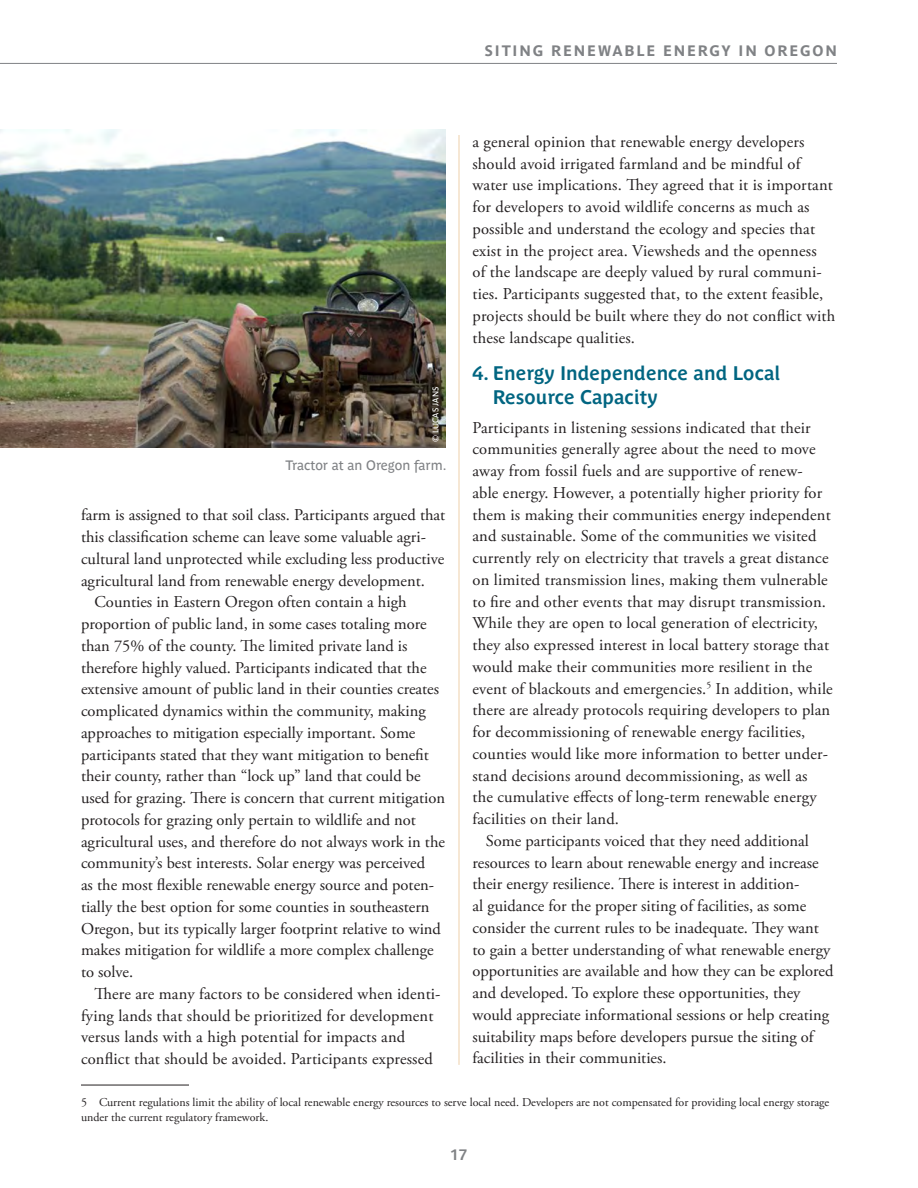
<style>
.page{position:relative;width:918px;height:1188px;background:#fff}
.page>*{position:absolute;margin:0;border:0;box-sizing:border-box;transform-origin:0 0}
.Subhead_3{font:700 19.5px/24px "Parisine Plus Std Gris";color:#016581}
.Body_Text{font:16.5px/21.8px "Adobe Garamond Pro";color:#231f20}
.Body_Text_no_indent{font:16.5px/21.8px "Adobe Garamond Pro";letter-spacing:.01em;color:#231f20}
.t1{font:700 15px "Parisine Std";letter-spacing:.12em;color:#808285}
.t2{font:700 15px "Parisine Std Gris";color:#808285}
.photo_caption{font:13.5px "Parisine Plus Std";color:#808285}
.Footnote{font:12px/15px "Adobe Garamond Pro";color:#231f20}
.photo_credit{font:8.25px "Parisine Std";color:#fff}
</style>
<div class="page">
<hr style="left:0;top:63px;width:837px;height:1px;background:#808285">
<hr style="left:81px;top:1085px;width:108px;height:1px;background:#231f20">
<img style="left:0;top:130px;width:446px;height:318px">
<hr style="left:459px;top:135px;width:1px;height:930px;background:#efd0ab">
<p class="t1" style="left:485px;top:42px;width:354px">SITING RENEWABLE ENERGY IN OREGON</p>
<p class="Body_Text" style="left:472px;top:131px;width:364px">a general opinion that renewable energy developers should avoid irrigated farmland and be mindful of water use implications. They agreed that it is important for developers to avoid wildlife concerns as much as possible and understand the ecology and species that exist in the project area. Viewsheds and the openness<br>of the landscape are deeply valued by rural communi&shy;ties. Participants suggested that, to the extent feasible, projects should be built where they do not conflict with these landscape qualities.</p>
<p class="Subhead_3" style="left:493px;top:361px;width:289px;text-indent:-20px">4. Energy Independence and Local<br>Resource Capacity</p>
<p class="Body_Text_no_indent" style="left:472px;top:417px;width:362px">Participants in listening sessions indicated that their communities generally agree about the need to move away from fossil fuels and are supportive of renew&shy;able energy. However, a potentially higher priority for them is making their communities energy independent and sustainable. Some of the communities we visited currently rely on electricity that travels a great distance on limited transmission lines, making them vulnerable to fire and other events that may disrupt transmission.<br>While they are open to local generation of electricity, they also expressed interest in local battery storage that would make their communities more resilient in the event of blackouts and emergencies.<sup>5</sup> In addition, while there are already protocols requiring developers to plan for decommissioning of renewable energy facilities, counties would like more information to better under&shy;stand decisions around decommissioning, as well as<br>the cumulative effects of long-term renewable energy facilities on their land.</p>
<p class="Body_Text" style="left:473px;top:830px;width:363px;text-indent:13px">Some participants voiced that they need additional resources to learn about renewable energy and increase their energy resilience. There is interest in addition-<br>al guidance for the proper siting of facilities, as some consider the current rules to be inadequate. They want to gain a better understanding of what renewable energy opportunities are available and how they can be explored and developed. To explore these opportunities, they would appreciate informational sessions or help creating suitability maps before developers pursue the siting of facilities in their communities.</p>
<p class="photo_credit" style="left:431px;top:442px;width:57px;rotate:-90deg">© LUCAS JANS</p>
<p class="photo_caption" style="left:286px;top:457px;width:163px">Tractor at an Oregon farm.</p>
<p class="Body_Text_no_indent" style="left:81px;top:505px;width:366px">farm is assigned to that soil class. Participants argued that this classification scheme can leave some valuable agri&shy;cultural land unprotected while excluding less productive agricultural land from renewable energy development.</p>
<p class="Body_Text" style="left:81px;top:592px;width:366px;text-indent:13px">Counties in Eastern Oregon often contain a high proportion of public land, in some cases totaling more than 75% of the county. The limited private land is therefore highly valued. Participants indicated that the extensive amount of public land in their counties creates complicated dynamics within the community, making approaches to mitigation especially important. Some participants stated that they want mitigation to benefit their county, rather than “lock up” land that could be used for grazing. There is concern that current mitigation protocols for grazing only pertain to wildlife and not agricultural uses, and therefore do not always work in the community’s best interests. Solar energy was perceived<br>as the most flexible renewable energy source and poten&shy;tially the best option for some counties in southeastern Oregon, but its typically larger footprint relative to wind makes mitigation for wildlife a more complex challenge to solve.</p>
<p class="Body_Text" style="left:81px;top:983px;width:361px;text-indent:13px">There are many factors to be considered when identi&shy;fying lands that should be prioritized for development versus lands with a high potential for impacts and conflict that should be avoided. Participants expressed</p>
<p class="Footnote" style="left:81px;top:1095px;width:750px">5 Current regulations limit the ability of local renewable energy resources to serve local need. Developers are not compensated for providing local energy storage under the current regulatory framework.</p>
<p class="t2" style="left:451px;top:1146px;width:18px">17</p>
</div>
